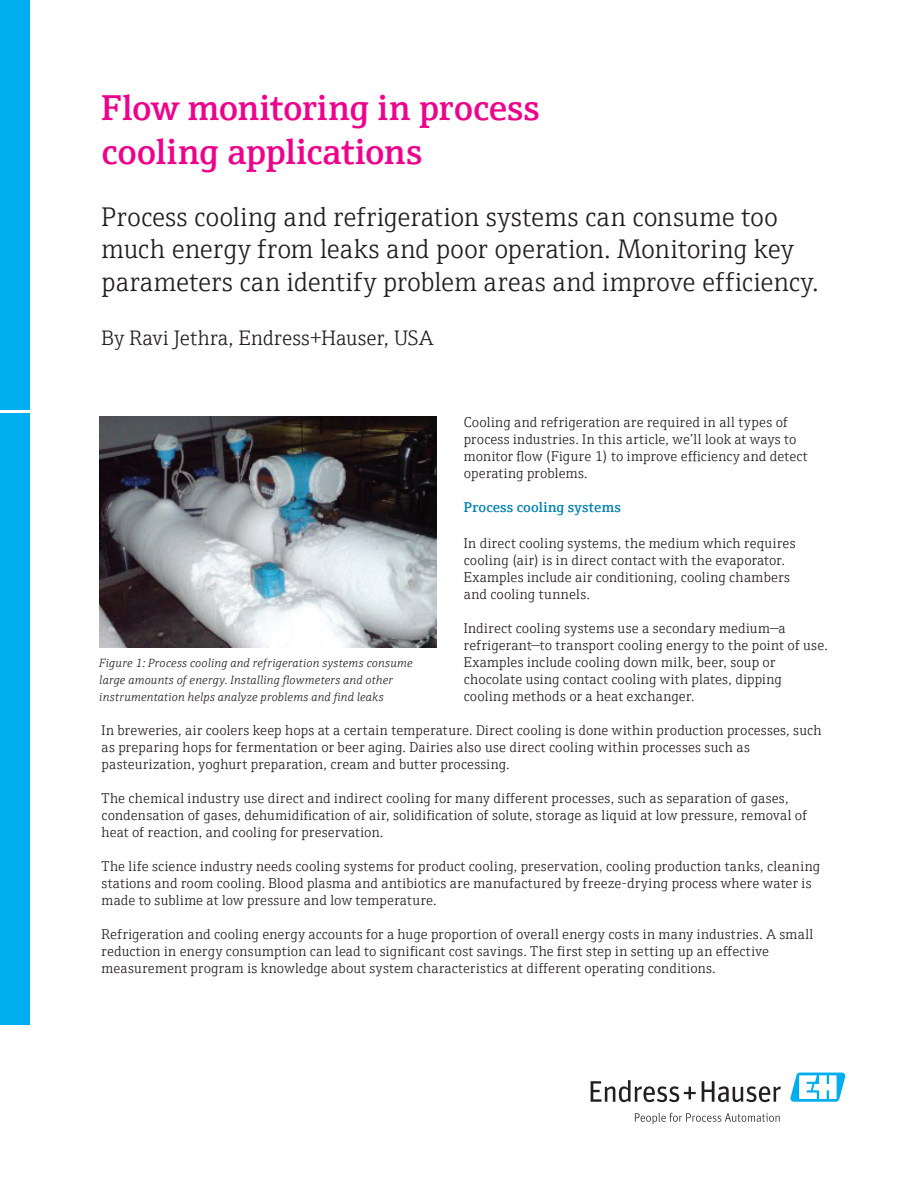
<style>
.page{position:relative;width:918px;height:1188px;background:#fff}
.page>*{position:absolute;margin:0;border:0;box-sizing:border-box;transform-origin:0 0}
.t1{font:600 36px/43.2px "E+H Serif";letter-spacing:-.005em;color:#ed028c}
.t2{font:300 27px/32.4px "E+H Serif";color:#231f20}
.t3{font:300 21px "E+H Serif";letter-spacing:.005em;color:#231f20}
.t4{font:300 14.25px/17px "E+H Serif";letter-spacing:.015em;color:#231f20}
.t5{font:600 14.25px "E+H Serif";letter-spacing:.015em;color:#0081ad}
.t6{font:italic 300 12px/17px "E+H Serif";letter-spacing:.02em;color:#231f20}
</style>
<div class="page">
<div style="left:0;top:0;width:30px;height:1025px;background:#00aeef"></div>
<hr style="left:0;top:410px;width:32px;height:2px;background:#fff">
<svg style="left:591px;top:1080px;width:105px;height:22px"></svg>
<svg style="left:702px;top:1081px;width:79px;height:21px"></svg>
<svg style="left:635px;top:1113px;width:145px;height:11px"></svg>
<svg style="left:790px;top:1073px;width:56px;height:29px"></svg>
<img style="left:99px;top:416px;width:338px;height:232px">
<h1 class="t1" style="left:102px;top:84px;width:440px">Flow monitoring in process cooling applications</h1>
<h2 class="t2" style="left:102px;top:198px;width:719px">Process cooling and refrigeration systems can consume too much energy from leaks and poor operation. Monitoring key parameters can identify problem areas and improve efficiency.</h2>
<h3 class="t3" style="left:102px;top:323px;width:333px">By Ravi Jethra, Endress+Hauser, USA</h3>
<p class="t4" style="left:464px;top:413px;width:346px">Cooling and refrigeration are required in all types of process industries. In this article, we’ll look at ways to monitor flow (Figure 1) to improve efficiency and detect operating problems.</p>
<p class="t5" style="left:464px;top:496px;width:159px">Process cooling systems</p>
<p class="t4" style="left:464px;top:534px;width:333px">In direct cooling systems, the medium which requires cooling (air) is in direct contact with the evaporator.<br>Examples include air conditioning, cooling chambers and cooling tunnels.</p>
<p class="t4" style="left:464px;top:619px;width:366px">Indirect cooling systems use a secondary medium—a refrigerant—to transport cooling energy to the point of use.<br>Examples include cooling down milk, beer, soup or chocolate using contact cooling with plates, dipping cooling methods or a heat exchanger.</p>
<p class="t4" style="left:102px;top:721px;width:722px">In breweries, air coolers keep hops at a certain temperature. Direct cooling is done within production processes, such as preparing hops for fermentation or beer aging. Dairies also use direct cooling within processes such as pasteurization, yoghurt preparation, cream and butter processing.</p>
<p class="t4" style="left:102px;top:789px;width:707px">The chemical industry use direct and indirect cooling for many different processes, such as separation of gases, condensation of gases, dehumidification of air, solidification of solute, storage as liquid at low pressure, removal of heat of reaction, and cooling for preservation.</p>
<p class="t4" style="left:102px;top:857px;width:720px">The life science industry needs cooling systems for product cooling, preservation, cooling production tanks, cleaning stations and room cooling. Blood plasma and antibiotics are manufactured by freeze-drying process where water is made to sublime at low pressure and low temperature.</p>
<p class="t4" style="left:102px;top:925px;width:713px">Refrigeration and cooling energy accounts for a huge proportion of overall energy costs in many industries. A small reduction in energy consumption can lead to significant cost savings. The first step in setting up an effective measurement program is knowledge about system characteristics at different operating conditions.</p>
<p class="t6" style="left:99px;top:654px;width:315px">Figure 1: Process cooling and refrigeration systems consume large amounts of energy. Installing flowmeters and other instrumentation helps analyze problems and find leaks</p>
</div>
